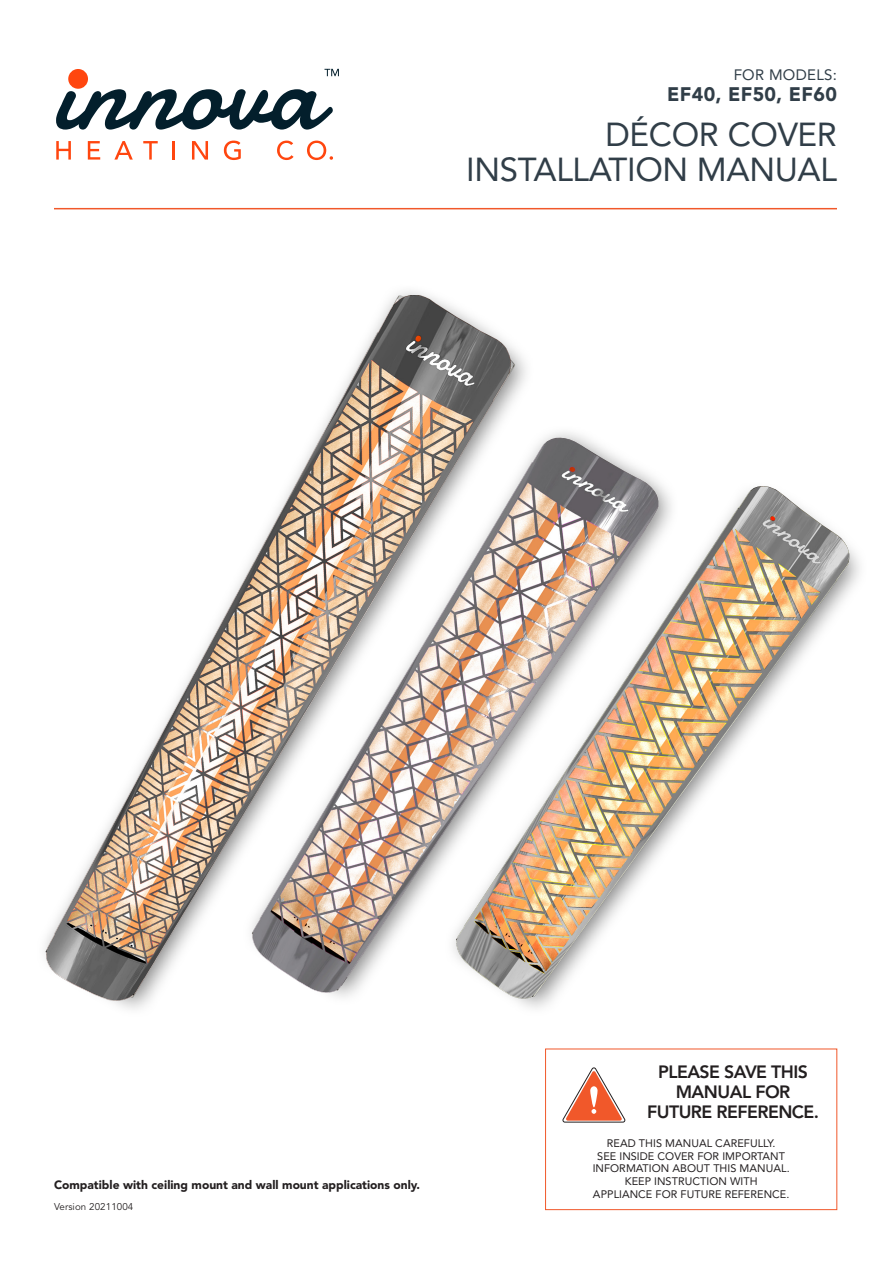
<style>
.page{position:relative;width:891px;height:1264px;background:#fff}
.page>*{position:absolute;margin:0;border:0;box-sizing:border-box;transform-origin:0 0}
.t1{font:33px "Avenir LT Std";letter-spacing:-.01em;color:#313e48}
.t2{font:900 19.5px "Avenir LT Std";letter-spacing:.02em;color:#313e48}
.t3{font:800 17.7px "Avenir LT Std";letter-spacing:-.03em;color:#231f20}
.t4{font:15px "Avenir LT Std";letter-spacing:.02em;color:#313e48}
.t5{font:900 12px "Avenir LT Std";color:#231f20}
.t6{font:10.8px/12.8px "Avenir LT Std";letter-spacing:.005em;color:#231f20;text-align:center}
.t7{font:9.75px "Avenir LT Std";letter-spacing:.01em;color:#231f20}
</style>
<div class="page">
<svg style="left:562px;top:1067px;width:63px;height:55px"></svg>
<svg style="left:56px;top:89px;width:277px;height:41px"></svg>
<div style="left:68px;top:69px;width:20px;height:20px;background:#ff460f;border-radius:50%"></div>
<svg style="left:56px;top:141px;width:15px;height:19px"></svg>
<svg style="left:88px;top:141px;width:12px;height:19px"></svg>
<svg style="left:114px;top:141px;width:19px;height:19px"></svg>
<svg style="left:143px;top:141px;width:15px;height:19px"></svg>
<svg style="left:173px;top:141px;width:2px;height:19px"></svg>
<svg style="left:192px;top:141px;width:16px;height:19px"></svg>
<svg style="left:224px;top:141px;width:17px;height:19px"></svg>
<svg style="left:277px;top:141px;width:17px;height:19px"></svg>
<svg style="left:307px;top:141px;width:26px;height:19px"></svg>
<svg style="left:325px;top:69px;width:14px;height:7px"></svg>
<hr style="left:54px;top:208px;width:783px;height:1px;background:#f1582a">
<img style="left:44px;top:291px;width:816px;height:719px">
<p class="t4" style="left:734px;top:66px;width:105px">FOR MODELS:</p>
<p class="t2" style="left:667px;top:83px;width:171px">EF40, EF50, EF60</p>
<p class="t1" style="left:606px;top:115px;width:233px">DÉCOR COVER</p>
<p class="t1" style="left:466px;top:150px;width:372px">INSTALLATION MANUAL</p>
<p class="t5" style="left:54px;top:1177px;width:367px">Compatible with ceiling mount and wall mount applications only.</p>
<p class="t7" style="left:54px;top:1201px;width:81px">Version 20211004</p>
<p class="t3" style="left:658px;top:1061px;width:152px">PLEASE SAVE THIS</p>
<p class="t3" style="left:676px;top:1081px;width:116px">MANUAL FOR</p>
<p class="t3" style="left:647px;top:1101px;width:173px">FUTURE REFERENCE.</p>
<p class="t6" style="left:607px;top:1136px;width:170px">READ THIS MANUAL CAREFULLY.</p>
<p class="t6" style="left:593px;top:1149px;width:199px">SEE INSIDE COVER FOR IMPORTANT<br>INFORMATION ABOUT THIS MANUAL.</p>
<p class="t6" style="left:593px;top:1175px;width:198px">KEEP INSTRUCTION WITH<br>APPLIANCE FOR FUTURE REFERENCE.</p>
</div>
